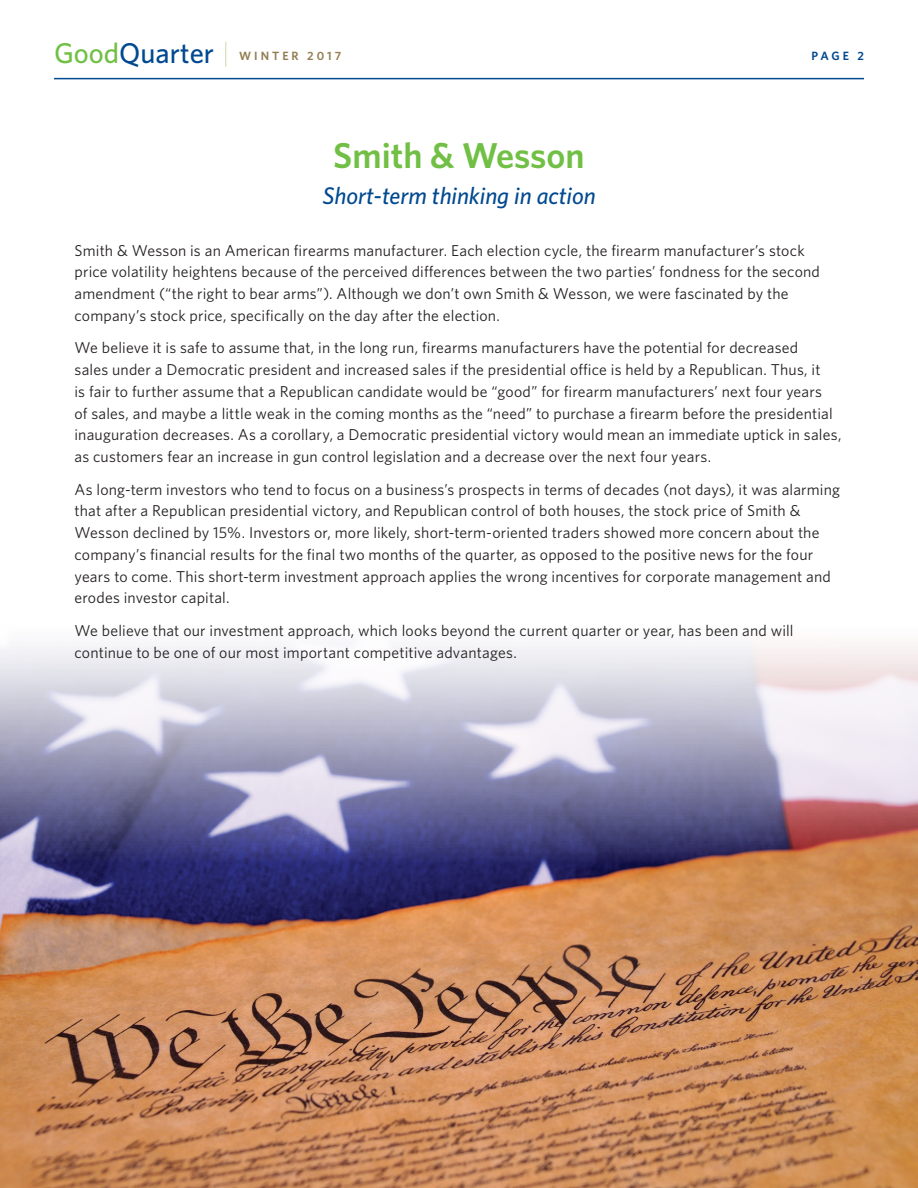
<style>
.page{position:relative;width:918px;height:1188px;background:#fff}
.page>*{position:absolute;margin:0;border:0;box-sizing:border-box;transform-origin:0 0}
.t1{font:600 36px "Whitney";color:#71bf44}
.t2{font:500 28.5px "Whitney";color:#014990}
.t3{font:italic 500 24px "Whitney";color:#014990}
.t4{font:15.75px/21.8px "Whitney";letter-spacing:.01em;color:#231f20}
.t5{font:600 12px "Whitney";letter-spacing:.25em;color:#927e52}
.t6{font:600 12px "Whitney";color:#014990}
.s1{color:#71bf44}
</style>
<div class="page">
<img style="left:0;top:646px;width:918px;height:542px">
<hr style="left:54px;top:78px;width:810px;height:1px;background:#014990">
<svg style="left:225px;top:42px;width:1px;height:25px"></svg>
<h2 class="t2" style="left:54px;top:36px;width:162px"><span class="s1">Good</span>Quarter</h2>
<p class="t5" style="left:239px;top:49px;width:104px">WINTER 2017</p>
<p class="t6" style="left:812px;top:49px;width:54px">PAGE 2</p>
<h1 class="t1" style="left:333px;top:134px;width:253px">Smith &amp; Wesson</h1>
<h3 class="t3" style="left:322px;top:181px;width:275px">Short-term thinking in action</h3>
<p class="t4" style="left:75px;top:239px;width:747px">Smith &amp; Wesson is an American firearms manufacturer. Each election cycle, the firearm manufacturer’s stock price volatility heightens because of the perceived differences between the two parties’ fondness for the second amendment (“the right to bear arms”). Although we don’t own Smith &amp; Wesson, we were fascinated by the company’s stock price, specifically on the day after the election.</p>
<p class="t4" style="left:75px;top:337px;width:769px">We believe it is safe to assume that, in the long run, firearms manufacturers have the potential for decreased<br>sales under a Democratic president and increased sales if the presidential office is held by a Republican. Thus, it<br>is fair to further assume that a Republican candidate would be “good” for firearm manufacturers’ next four years<br>of sales, and maybe a little weak in the coming months as the “need” to purchase a firearm before the presidential inauguration decreases. As a corollary, a Democratic presidential victory would mean an immediate uptick in sales, as customers fear an increase in gun control legislation and a decrease over the next four years.</p>
<p class="t4" style="left:75px;top:478px;width:767px">As long-term investors who tend to focus on a business’s prospects in terms of decades (not days), it was alarming that after a Republican presidential victory, and Republican control of both houses, the stock price of Smith &amp; Wesson declined by 15%. Investors or, more likely, short-term-oriented traders showed more concern about the company’s financial results for the final two months of the quarter, as opposed to the positive news for the four years to come. This short-term investment approach applies the wrong incentives for corporate management and erodes investor capital.</p>
<p class="t4" style="left:75px;top:619px;width:721px">We believe that our investment approach, which looks beyond the current quarter or year, has been and will continue to be one of our most important competitive advantages.</p>
</div>
